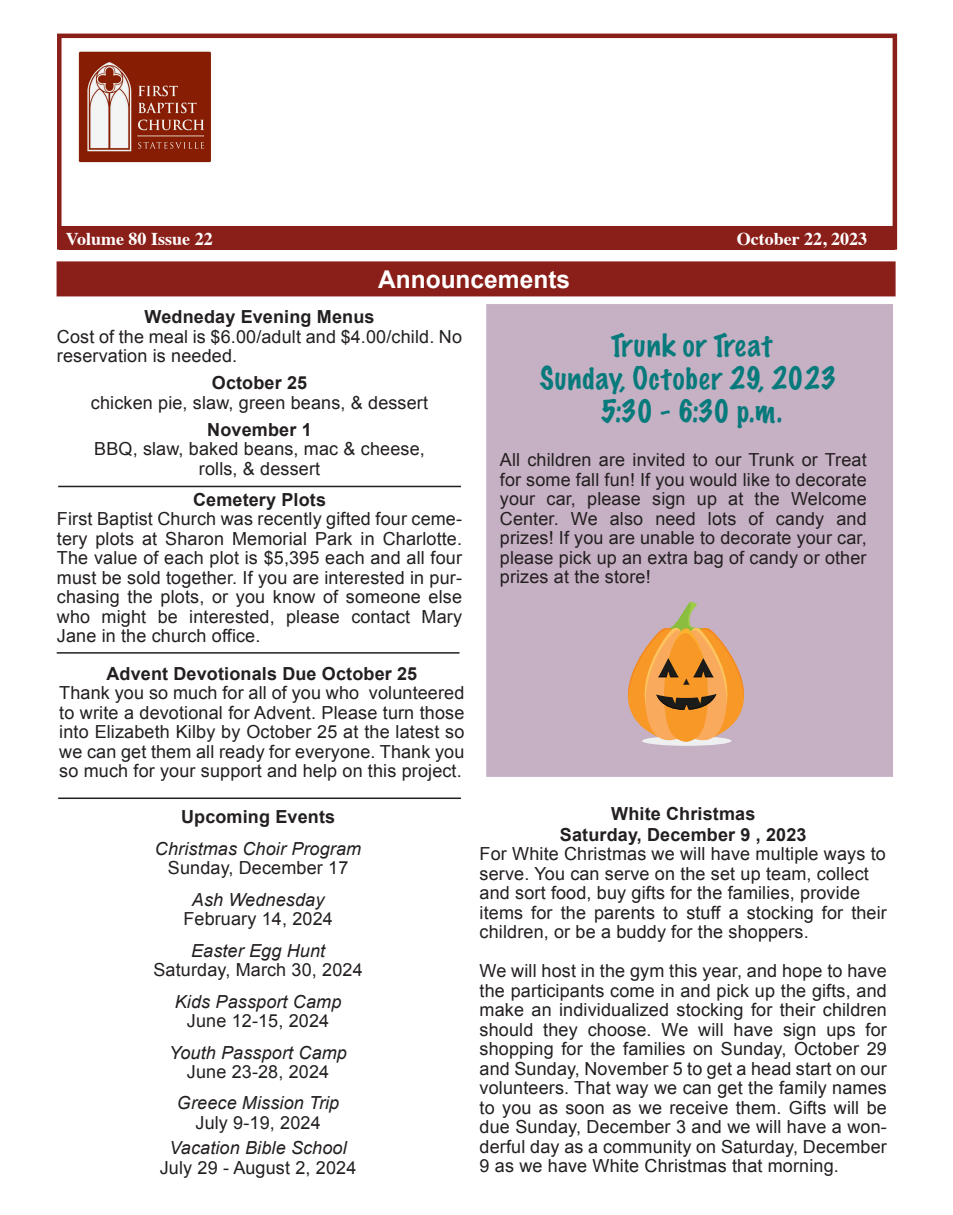
<style>
.page{position:relative;width:953px;height:1215px;background:#fff}
.page>*{position:absolute;margin:0;border:0;box-sizing:border-box;transform-origin:0 0}
.t1{font:100 28.5px/33px "Marker Felt";letter-spacing:.035em;color:#077a7c;text-align:center}
.t2{font:700 24.45px "Arial";color:#fff}
.t3{font:18px/19.5px "Arial";letter-spacing:.01em;color:#231f20;text-align:justify}
.t4{font:700 18px/20.2px "Arial";letter-spacing:.01em;color:#231f20;text-align:center}
.t5{font:italic 18px "Arial";letter-spacing:.01em;color:#231f20}
.t6{font:700 18px "Times";color:#fff}
</style>
<div class="page">
<img style="left:78px;top:51px;width:134px;height:112px">
<div style="left:59px;top:226px;width:835px;height:24px;background:#8a1e19"></div>
<div style="left:57px;top:34px;width:839px;height:216px;border:4px solid #8a1e19"></div>
<div style="left:57px;top:261px;width:838px;height:35px;background:#8a1e19;border:2px solid #8a1e19"></div>
<hr style="left:58px;top:486px;width:403px;height:1px;background:#231f20">
<hr style="left:57px;top:652px;width:402px;height:2px;background:#231f20">
<hr style="left:58px;top:798px;width:403px;height:1px;background:#231f20">
<div style="left:486px;top:304px;width:406px;height:473px;background:#c6b0c4"></div>
<div style="left:642px;top:736px;width:89px;height:10px;background:#edeff0;border-radius:50%"></div>
<svg style="left:627px;top:602px;width:118px;height:141px"></svg>
<p class="t6" style="left:66px;top:221px;width:148px">Volume 80 Issue 22</p>
<p class="t6" style="left:736px;top:221px;width:132px">October 22, 2023</p>
<h2 class="t2" style="left:378px;top:263px;width:194px">Announcements</h2>
<p class="t4" style="left:145px;top:308px;width:231px">Wedneday Evening Menus</p>
<p class="t3" style="left:57px;top:327px;width:406px">Cost of the meal is $6.00/adult and $4.00/child. No reservation is needed.</p>
<p class="t4" style="left:212px;top:374px;width:97px">October 25</p>
<p class="t3" style="left:91px;top:393px;width:338px">chicken pie, slaw, green beans, &amp; dessert</p>
<p class="t4" style="left:207px;top:420px;width:106px">November 1</p>
<p class="t3" style="left:94px;top:440px;width:332px;text-align:center">BBQ, slaw, baked beans, mac &amp; cheese, rolls, &amp; dessert</p>
<p class="t4" style="left:193px;top:490px;width:134px">Cemetery Plots</p>
<p class="t3" style="left:57px;top:509px;width:406px">First Baptist Church was recently gifted four ceme&shy;tery plots at Sharon Memorial Park in Charlotte.<br>The value of each plot is $5,395 each and all four must be sold together. If you are interested in pur&shy;chasing the plots, or you know of someone else who might be interested, please contact Mary Jane in the church office.</p>
<p class="t4" style="left:106px;top:664px;width:312px">Advent Devotionals Due October 25</p>
<p class="t3" style="left:59px;top:684px;width:406px">Thank you so much for all of you who volunteered to write a devotional for Advent. Please turn those into Elizabeth Kilby by October 25 at the latest so we can get them all ready for everyone. Thank you so much for your support and help on this project.</p>
<p class="t4" style="left:181px;top:807px;width:156px">Upcoming Events</p>
<p class="t5" style="left:155px;top:837px;width:208px">Christmas Choir Program</p>
<p class="t3" style="left:168px;top:858px;width:182px">Sunday, December 17</p>
<p class="t5" style="left:192px;top:888px;width:134px">Ash Wednesday</p>
<p class="t3" style="left:183px;top:909px;width:151px">February 14, 2024</p>
<p class="t5" style="left:191px;top:939px;width:136px">Easter Egg Hunt</p>
<p class="t3" style="left:153px;top:960px;width:211px">Saturday, March 30, 2024</p>
<p class="t5" style="left:175px;top:990px;width:168px">Kids Passport Camp</p>
<p class="t3" style="left:187px;top:1011px;width:144px">June 12-15, 2024</p>
<p class="t5" style="left:169px;top:1041px;width:179px">Youth Passport Camp</p>
<p class="t3" style="left:187px;top:1062px;width:144px">June 23-28, 2024</p>
<p class="t5" style="left:177px;top:1092px;width:164px">Greece Mission Trip</p>
<p class="t3" style="left:195px;top:1113px;width:127px">July 9-19, 2024</p>
<p class="t5" style="left:169px;top:1137px;width:179px">Vacation Bible School</p>
<p class="t3" style="left:160px;top:1158px;width:198px">July 29 - August 2, 2024</p>
<h1 class="t1" style="left:539px;top:328px;width:298px">Trunk or Treat<br>Sunday, October 29, 2023<br>5:30 - 6:30 p.m.</h1>
<p class="t3" style="left:500px;top:450px;width:368px">All children are invited to our Trunk or Treat for some fall fun! If you would like to decorate your car, please sign up at the Welcome Center. We also need lots of candy and prizes! If you are unable to decorate your car, please pick up an extra bag of candy or other prizes at the store!</p>
<p class="t4" style="left:560px;top:805px;width:248px">White Christmas<br>Saturday, December 9 , 2023</p>
<p class="t3" style="left:479px;top:844px;width:409px;text-align:left">For White Christmas we will have multiple ways to serve. You can serve on the set up team, collect and sort food, buy gifts for the families, provide items for the parents to stuff a stocking for their children, or be a buddy for the shoppers.</p>
<p class="t3" style="left:479px;top:961px;width:409px">We will host in the gym this year, and hope to have the participants come in and pick up the gifts, and make an individualized stocking for their children should they choose. We will have sign ups for shopping for the families on Sunday, October 29 and Sunday, November 5 to get a head start on our volunteers. That way we can get the family names to you as soon as we receive them. Gifts will be due Sunday, December 3 and we will have a won&shy;derful day as a community on Saturday, December 9 as we have White Christmas that morning.</p>
</div>
